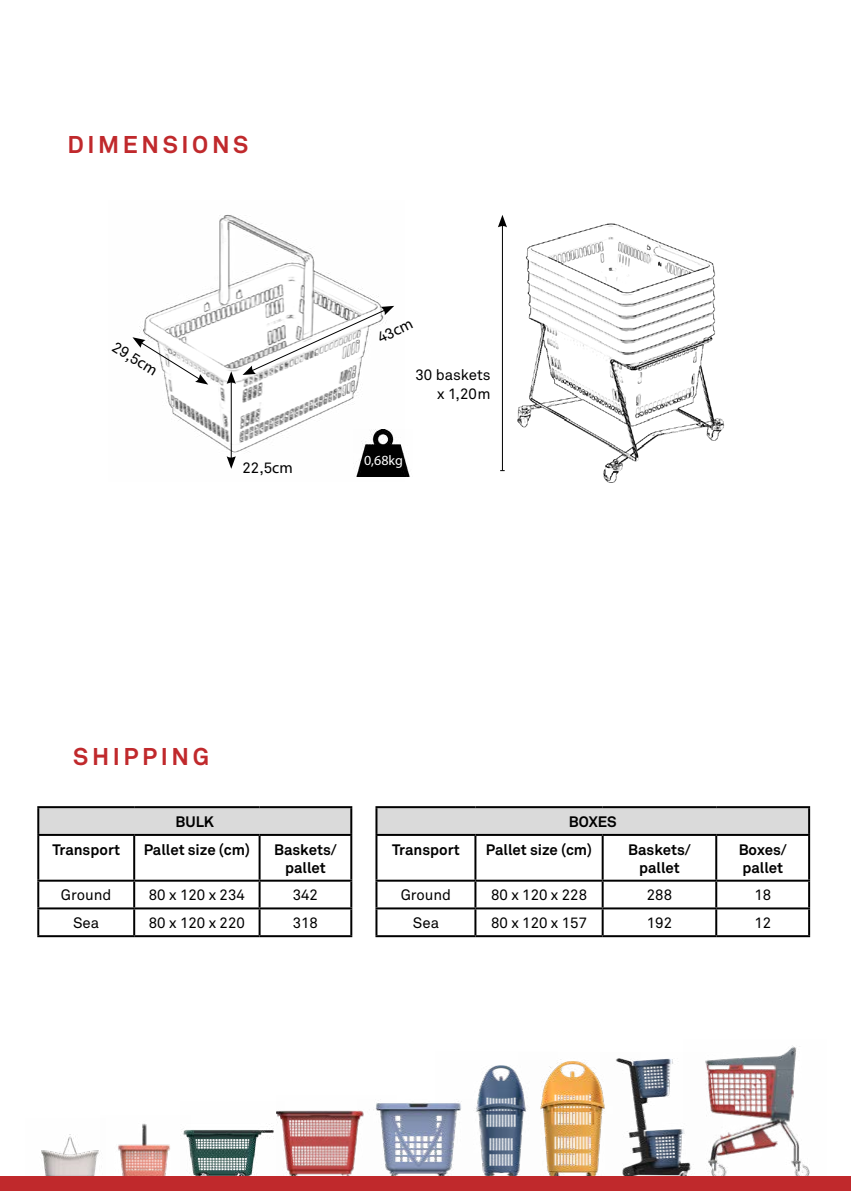
<style>
.page{position:relative;width:851px;height:1191px;background:#fff}
.page>*{position:absolute;margin:0;border:0;box-sizing:border-box;transform-origin:0 0}
.t1{font:700 24px "Akkurat Pro";letter-spacing:.15em;color:#c0292c}
.t2{font:15px/19.2px "Akkurat Pro";color:#000;text-align:right}
.t3{font:700 15px/18px "Akkurat Pro";color:#000;text-align:center}
.t4{font:14px "Myriad Pro";color:#fff}
.s1{font-family:"Myriad Pro";font-size:16px}
</style>
<div class="page">
<img style="left:41px;top:1134px;width:58px;height:42px">
<img style="left:118px;top:1123px;width:52px;height:53px">
<img style="left:181px;top:1111px;width:96px;height:65px">
<img style="left:277px;top:1110px;width:80px;height:66px">
<img style="left:357px;top:1103px;width:78px;height:73px">
<img style="left:435px;top:1065px;width:83px;height:111px">
<img style="left:518px;top:1059px;width:82px;height:117px">
<img style="left:600px;top:1058px;width:83px;height:118px">
<img style="left:683px;top:1045px;width:127px;height:131px">
<img style="left:498px;top:223px;width:227px;height:259px">
<img style="left:139px;top:214px;width:266px;height:263px">
<hr style="left:231px;top:381px;width:1px;height:78px;background:#000">
<svg style="left:226px;top:371px;width:10px;height:13px"></svg>
<svg style="left:226px;top:456px;width:10px;height:13px"></svg>
<svg style="left:242px;top:306px;width:152px;height:69px"></svg>
<svg style="left:132px;top:337px;width:76px;height:47px"></svg>
<hr style="left:502px;top:224px;width:1px;height:246px;background:#000">
<svg style="left:498px;top:215px;width:9px;height:12px"></svg>
<div style="left:0;top:1176px;width:850px;height:15px;background:#c0292c"></div>
<div style="left:38px;top:807px;width:313px;height:28px;background:#dadada"></div>
<hr style="left:37px;top:806px;width:97px;height:2px;background:#000">
<hr style="left:37px;top:808px;width:2px;height:26px;background:#000">
<hr style="left:134px;top:806px;width:125px;height:2px;background:#000">
<hr style="left:259px;top:806px;width:93px;height:2px;background:#000">
<hr style="left:350px;top:808px;width:2px;height:26px;background:#000">
<hr style="left:37px;top:834px;width:97px;height:2px;background:#000">
<hr style="left:37px;top:836px;width:2px;height:43px;background:#000">
<hr style="left:134px;top:834px;width:125px;height:2px;background:#000">
<hr style="left:133px;top:836px;width:2px;height:43px;background:#000">
<hr style="left:259px;top:834px;width:93px;height:2px;background:#000">
<hr style="left:258px;top:836px;width:2px;height:43px;background:#000">
<hr style="left:350px;top:836px;width:2px;height:43px;background:#000">
<hr style="left:37px;top:879px;width:97px;height:2px;background:#000">
<hr style="left:37px;top:881px;width:2px;height:26px;background:#000">
<hr style="left:134px;top:879px;width:125px;height:2px;background:#000">
<hr style="left:133px;top:881px;width:2px;height:26px;background:#000">
<hr style="left:259px;top:879px;width:93px;height:2px;background:#000">
<hr style="left:258px;top:881px;width:2px;height:26px;background:#000">
<hr style="left:350px;top:881px;width:2px;height:26px;background:#000">
<hr style="left:37px;top:907px;width:97px;height:2px;background:#000">
<hr style="left:37px;top:909px;width:2px;height:26px;background:#000">
<hr style="left:134px;top:907px;width:125px;height:2px;background:#000">
<hr style="left:133px;top:909px;width:2px;height:26px;background:#000">
<hr style="left:259px;top:907px;width:93px;height:2px;background:#000">
<hr style="left:258px;top:909px;width:2px;height:26px;background:#000">
<hr style="left:350px;top:909px;width:2px;height:26px;background:#000">
<hr style="left:37px;top:935px;width:97px;height:2px;background:#000">
<hr style="left:134px;top:935px;width:125px;height:2px;background:#000">
<hr style="left:259px;top:935px;width:93px;height:2px;background:#000">
<div style="left:376px;top:807px;width:433px;height:28px;background:#dadada"></div>
<hr style="left:375px;top:806px;width:100px;height:2px;background:#000">
<hr style="left:375px;top:808px;width:2px;height:26px;background:#000">
<hr style="left:475px;top:806px;width:127px;height:2px;background:#000">
<hr style="left:602px;top:806px;width:114px;height:2px;background:#000">
<hr style="left:716px;top:806px;width:94px;height:2px;background:#000">
<hr style="left:808px;top:808px;width:2px;height:26px;background:#000">
<hr style="left:375px;top:834px;width:100px;height:2px;background:#000">
<hr style="left:375px;top:836px;width:2px;height:43px;background:#000">
<hr style="left:475px;top:834px;width:127px;height:2px;background:#000">
<hr style="left:474px;top:836px;width:2px;height:43px;background:#000">
<hr style="left:602px;top:834px;width:114px;height:2px;background:#000">
<hr style="left:601px;top:836px;width:2px;height:43px;background:#000">
<hr style="left:716px;top:834px;width:94px;height:2px;background:#000">
<hr style="left:715px;top:836px;width:2px;height:43px;background:#000">
<hr style="left:808px;top:836px;width:2px;height:43px;background:#000">
<hr style="left:375px;top:879px;width:100px;height:2px;background:#000">
<hr style="left:375px;top:881px;width:2px;height:26px;background:#000">
<hr style="left:475px;top:879px;width:127px;height:2px;background:#000">
<hr style="left:474px;top:881px;width:2px;height:26px;background:#000">
<hr style="left:602px;top:879px;width:114px;height:2px;background:#000">
<hr style="left:601px;top:881px;width:2px;height:26px;background:#000">
<hr style="left:716px;top:879px;width:94px;height:2px;background:#000">
<hr style="left:715px;top:881px;width:2px;height:26px;background:#000">
<hr style="left:808px;top:881px;width:2px;height:26px;background:#000">
<hr style="left:375px;top:907px;width:100px;height:2px;background:#000">
<hr style="left:375px;top:909px;width:2px;height:26px;background:#000">
<hr style="left:475px;top:907px;width:127px;height:2px;background:#000">
<hr style="left:474px;top:909px;width:2px;height:26px;background:#000">
<hr style="left:602px;top:907px;width:114px;height:2px;background:#000">
<hr style="left:601px;top:909px;width:2px;height:26px;background:#000">
<hr style="left:716px;top:907px;width:94px;height:2px;background:#000">
<hr style="left:715px;top:909px;width:2px;height:26px;background:#000">
<hr style="left:808px;top:909px;width:2px;height:26px;background:#000">
<hr style="left:375px;top:935px;width:100px;height:2px;background:#000">
<hr style="left:475px;top:935px;width:127px;height:2px;background:#000">
<hr style="left:602px;top:935px;width:114px;height:2px;background:#000">
<hr style="left:716px;top:935px;width:94px;height:2px;background:#000">
<img style="left:353px;top:429px;width:57px;height:47px">
<h1 class="t1" style="left:67px;top:130px;width:182px">DIMENSIONS</h1>
<p class="t2" style="left:119px;top:337px;width:52px;rotate:32deg">29,5<span class="s1">cm</span></p>
<p class="t2" style="left:242px;top:458px;width:52px">22,5<span class="s1">cm</span></p>
<p class="t2" style="left:374px;top:330px;width:39px;rotate:-26deg">43<span class="s1">cm</span></p>
<p class="t2" style="left:415px;top:365px;width:77px">30 baskets x 1,20m</p>
<p class="t4" style="left:364px;top:451px;width:40px">0,68kg</p>
<h1 class="t1" style="left:73px;top:742px;width:137px">SHIPPING</h1>
<p class="t3" style="left:175px;top:813px;width:40px">BULK</p>
<p class="t3" style="left:52px;top:840px;width:69px">Transport</p>
<p class="t3" style="left:144px;top:840px;width:108px">Pallet size (cm)</p>
<p class="t3" style="left:274px;top:840px;width:64px">Baskets/ pallet</p>
<p class="t2" style="left:61px;top:886px;width:52px">Ground</p>
<p class="t2" style="left:149px;top:886px;width:97px">80 x 120 x 234</p>
<p class="t2" style="left:293px;top:886px;width:27px">342</p>
<p class="t2" style="left:73px;top:913px;width:28px">Sea</p>
<p class="t2" style="left:149px;top:913px;width:97px">80 x 120 x 220</p>
<p class="t2" style="left:293px;top:913px;width:27px">318</p>
<p class="t3" style="left:569px;top:813px;width:49px">BOXES</p>
<p class="t3" style="left:392px;top:840px;width:69px">Transport</p>
<p class="t3" style="left:486px;top:840px;width:108px">Pallet size (cm)</p>
<p class="t3" style="left:628px;top:840px;width:64px">Baskets/ pallet</p>
<p class="t3" style="left:738px;top:840px;width:50px;text-align:left">Boxes/ pallet</p>
<p class="t2" style="left:400px;top:886px;width:52px">Ground</p>
<p class="t2" style="left:491px;top:886px;width:97px">80 x 120 x 228</p>
<p class="t2" style="left:646px;top:886px;width:27px">288</p>
<p class="t2" style="left:754px;top:886px;width:18px">18</p>
<p class="t2" style="left:413px;top:913px;width:28px">Sea</p>
<p class="t2" style="left:491px;top:913px;width:97px">80 x 120 x 157</p>
<p class="t2" style="left:646px;top:913px;width:27px">192</p>
<p class="t2" style="left:754px;top:913px;width:18px">12</p>
</div>
